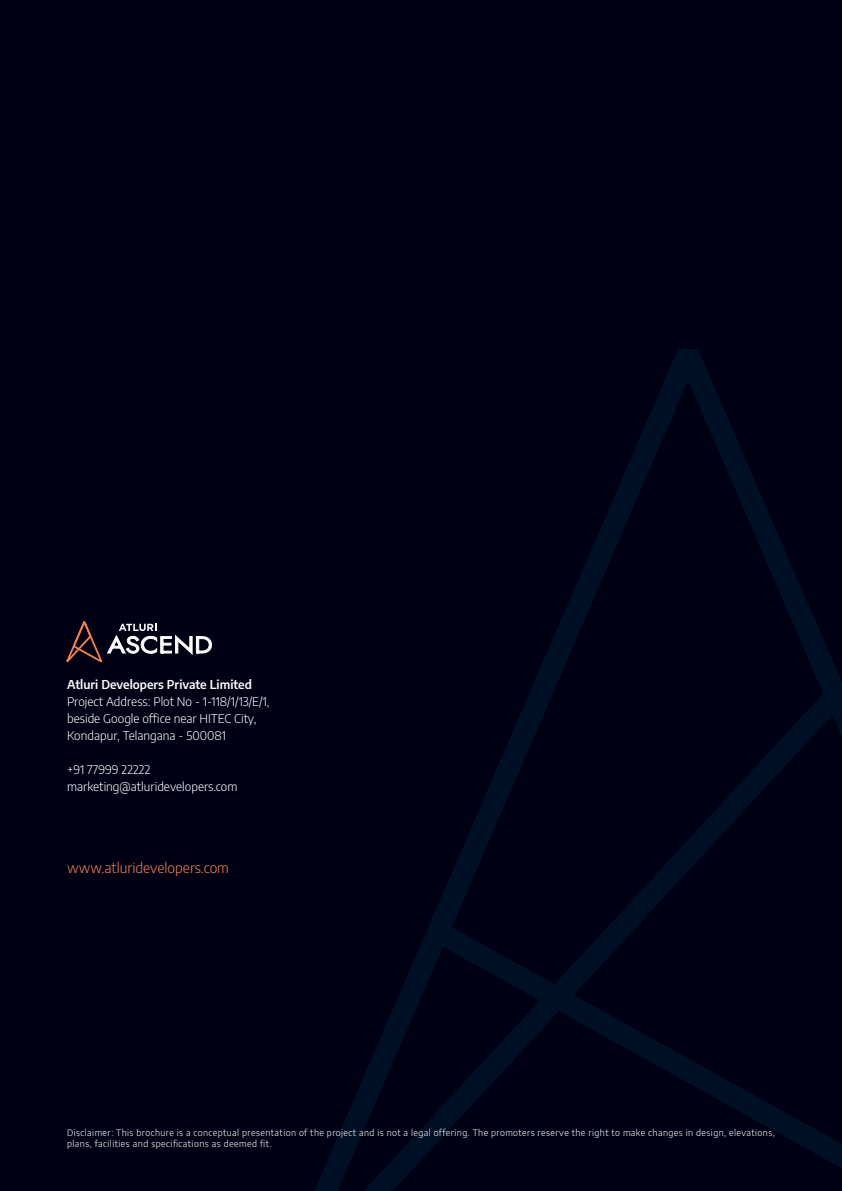
<style>
.page{position:relative;width:842px;height:1191px;background:#000014}
.page>*{position:absolute;margin:0;border:0;box-sizing:border-box;transform-origin:0 0}
.t1{font:300 14px "Encode Sans";color:#f5814c}
.t2{font:300 12px/17px "Encode Sans";color:#fff}
.t3{font:600 12px "Encode Sans";color:#fff}
.t4{font:300 9px/10.8px "Encode Sans";letter-spacing:.05em;color:#fff}
</style>
<div class="page">
<svg style="left:315px;top:349px;width:527px;height:842px"></svg>
<svg style="left:66px;top:621px;width:146px;height:42px"></svg>
<h2 class="t3" style="left:67px;top:676px;width:186px">Atluri Developers Private Limited</h2>
<h2 class="t2" style="left:67px;top:692px;width:204px">Project Address: Plot No - 1-118/1/13/E/1, beside Google office near HITEC City,<br>Kondapur, Telangana - 500081</h2>
<h2 class="t2" style="left:67px;top:760px;width:172px">+91 77999 22222 marketing@atluridevelopers.com</h2>
<h1 class="t1" style="left:67px;top:858px;width:163px">www.atluridevelopers.com</h1>
<p class="t4" style="left:67px;top:1126px;width:709px">Disclaimer: This brochure is a conceptual presentation of the project and is not a legal offering. The promoters reserve the right to make changes in design, elevations, plans, facilities and specifications as deemed fit.</p>
</div>
